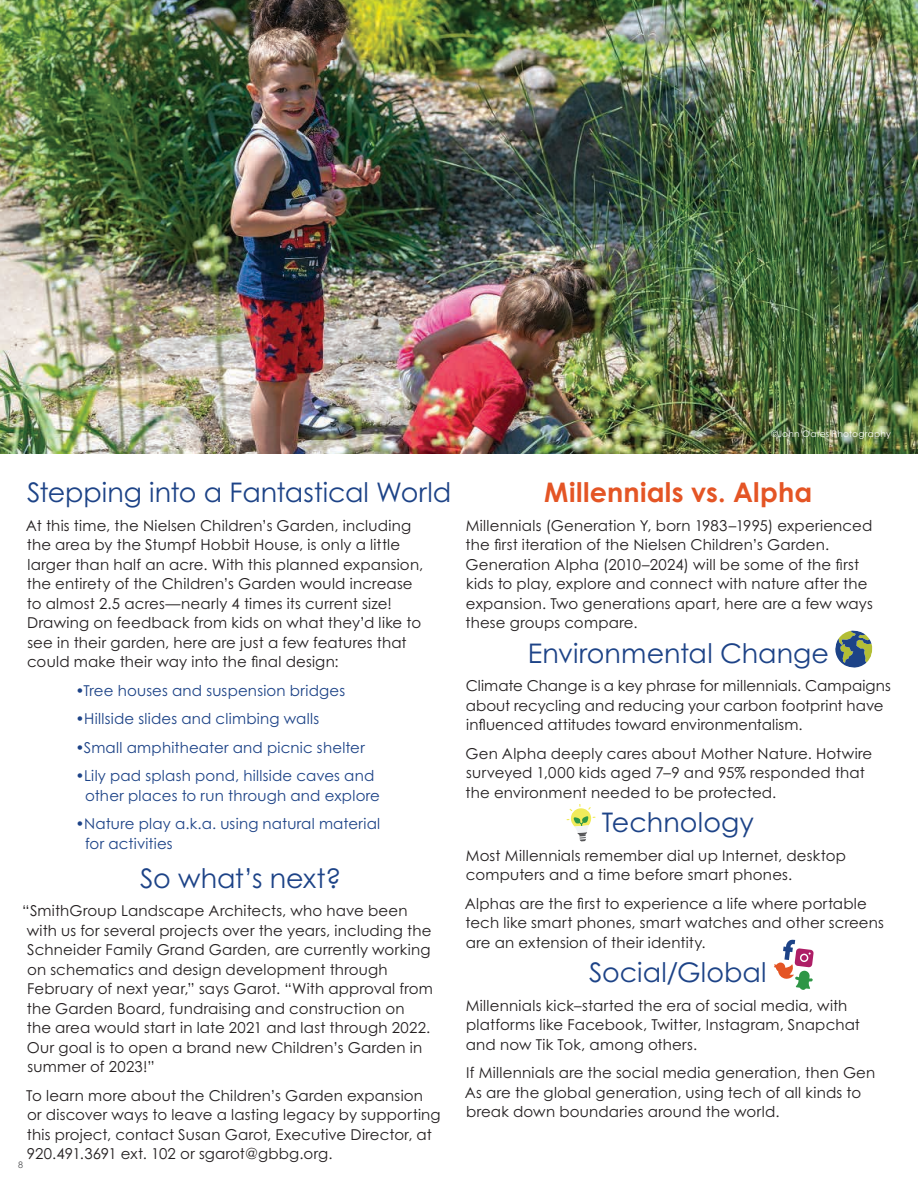
<style>
.page{position:relative;width:918px;height:1188px;background:#fff}
.page>*{position:absolute;margin:0;border:0;box-sizing:border-box;transform-origin:0 0}
.t1{font:27px "Century Gothic Pro";color:#1d4387}
.t2{font:700 27px "Century Gothic Pro";letter-spacing:.01em;color:#e45525}
.t3{font:15px/19.5px "Century Gothic Pro";letter-spacing:.01em;color:#231f20}
.t4{font:15px/19.5px "Century Gothic Pro";letter-spacing:.015em;color:#1d4387}
.t5{font:9px "Century Gothic Pro";letter-spacing:.03em;color:#fff}
.t6{font:9px "Century Gothic Pro";color:#535456}
</style>
<div class="page">
<img style="left:0;top:0;width:918px;height:454px">
<svg style="left:774px;top:939px;width:40px;height:51px"></svg>
<svg style="left:566px;top:804px;width:30px;height:38px"></svg>
<svg style="left:835px;top:630px;width:38px;height:38px"></svg>
<p class="t5" style="left:771px;top:429px;width:121px">©John Oates Photography</p>
<h1 class="t1" style="left:27px;top:476px;width:426px">Stepping into a Fantastical World</h1>
<p class="t3" style="left:26px;top:515px;width:399px">At this time, the Nielsen Children’s Garden, including the area by the Stumpf Hobbit House, is only a little larger than half an acre. With this planned expansion, the entirety of the Children’s Garden would increase to almost 2.5 acres—nearly 4 times its current size!<br>Drawing on feedback from kids on what they’d like to see in their garden, here are just a few features that could make their way into the final design:</p>
<p class="t4" style="left:75px;top:680px;width:271px">•Tree houses and suspension bridges</p>
<p class="t4" style="left:75px;top:709px;width:245px">•Hillside slides and climbing walls</p>
<p class="t4" style="left:75px;top:737px;width:291px">•Small amphitheater and picnic shelter</p>
<p class="t4" style="left:85px;top:766px;width:296px;text-indent:-10px">•Lily pad splash pond, hillside caves and other places to run through and explore</p>
<p class="t4" style="left:85px;top:814px;width:297px;text-indent:-10px">•Nature play a.k.a. using natural material for activities</p>
<h1 class="t1" style="left:140px;top:861px;width:203px">So what’s next?</h1>
<p class="t3" style="left:27px;top:901px;width:408px;text-indent:-5px">“SmithGroup Landscape Architects, who have been with us for several projects over the years, including the Schneider Family Grand Garden, are currently working on schematics and design development through February of next year,” says Garot. “With approval from the Garden Board, fundraising and construction on<br>the area would start in late 2021 and last through 2022.<br>Our goal is to open a brand new Children’s Garden in summer of 2023!”</p>
<p class="t3" style="left:26px;top:1085px;width:416px">To learn more about the Children’s Garden expansion or discover ways to leave a lasting legacy by supporting this project, contact Susan Garot, Executive Director, at 920.491.3691 ext. 102 or sgarot@gbbg.org.</p>
<p class="t6" style="left:18px;top:1160px;width:6px">8</p>
<h1 class="t2" style="left:544px;top:475px;width:270px">Millennials vs. Alpha</h1>
<p class="t3" style="left:466px;top:515px;width:409px">Millennials (Generation Y, born 1983–1995) experienced the first iteration of the Nielsen Children’s Garden.<br>Generation Alpha (2010–2024) will be some of the first kids to play, explore and connect with nature after the expansion. Two generations apart, here are a few ways these groups compare.</p>
<h1 class="t1" style="left:528px;top:636px;width:303px">Environmental Change</h1>
<p class="t3" style="left:466px;top:676px;width:427px">Climate Change is a key phrase for millennials. Campaigns about recycling and reducing your carbon footprint have influenced attitudes toward environmentalism.</p>
<p class="t3" style="left:466px;top:743px;width:408px">Gen Alpha deeply cares about Mother Nature. Hotwire surveyed 1,000 kids aged 7–9 and 95% responded that the environment needed to be protected.</p>
<h1 class="t1" style="left:602px;top:806px;width:154px">Technology</h1>
<p class="t3" style="left:466px;top:845px;width:382px">Most Millennials remember dial up Internet, desktop computers and a time before smart phones.</p>
<p class="t3" style="left:465px;top:893px;width:421px">Alphas are the first to experience a life where portable tech like smart phones, smart watches and other screens are an extension of their identity.</p>
<h1 class="t1" style="left:589px;top:956px;width:179px">Social/Global</h1>
<p class="t3" style="left:466px;top:995px;width:396px">Millennials kick–started the era of social media, with platforms like Facebook, Twitter, Instagram, Snapchat and now Tik Tok, among others.</p>
<p class="t3" style="left:465px;top:1063px;width:412px">If Millennials are the social media generation, then Gen<br>As are the global generation, using tech of all kinds to break down boundaries around the world.</p>
</div>
